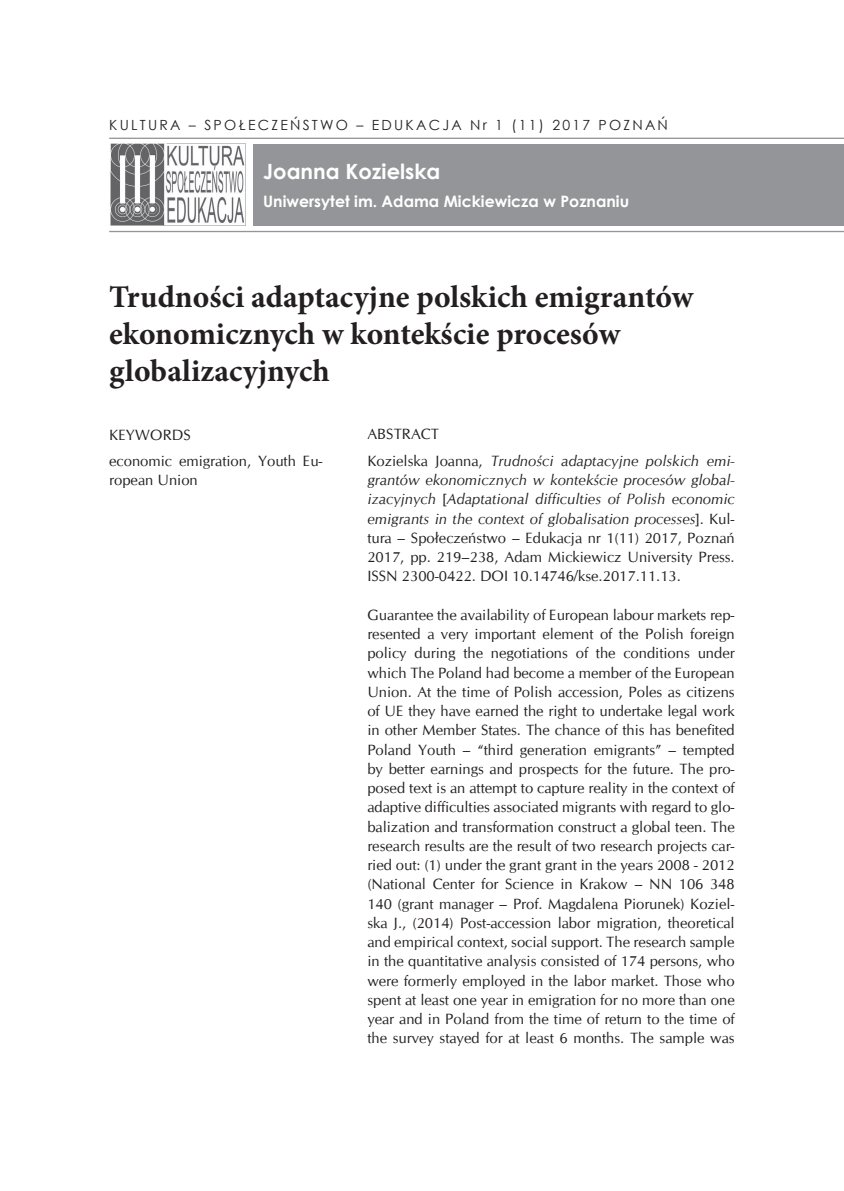
<style>
.page{position:relative;width:844px;height:1191px;background:#fff}
.page>*{position:absolute;margin:0;border:0;box-sizing:border-box;transform-origin:0 0}
.t1{font:700 31.5px/36.8px "Minion Pro";color:#231f20}
.t2{font:700 21px "Century Gothic";color:#fff}
.t3{font:700 15.75px "Century Gothic";color:#fff}
.t4{font:14.88px/19.2px "CG Omega";color:#231f20;text-align:justify}
.t5{font:italic 14.88px/19.2px "CG Omega";color:#231f20}
.t6{font:14px "Century Gothic";letter-spacing:.16em;color:#231f20}
.s1{font-style:normal}
</style>
<div class="page">
<div style="left:253px;top:144px;width:590px;height:82px;background:#939598"></div>
<hr style="left:109px;top:138px;width:734px;height:1px;background:#939598">
<img style="left:110px;top:144px;width:135px;height:82px">
<hr style="left:109px;top:231px;width:734px;height:1px;background:#939598">
<p class="t6" style="left:109px;top:115px;width:560px">KULTURA – SPOŁECZEŃSTWO – EDUKACJA Nr 1 (11) 2017 POZNAŃ</p>
<h2 class="t2" style="left:263px;top:155px;width:179px">Joanna Kozielska</h2>
<p class="t3" style="left:263px;top:189px;width:367px">Uniwersytet im. Adama Mickiewicza w Poznaniu</p>
<h1 class="t1" style="left:109px;top:278px;width:585px">Trudności adaptacyjne polskich emigrantów ekonomicznych w kontekście procesów globalizacyjnych</h1>
<p class="t4" style="left:109px;top:421px;width:215px;line-height:26.2px">KEYWORDS<br>economic emigration, Youth Eu-</p>
<p class="t4" style="left:109px;top:470px;width:90px">ropean Union</p>
<p class="t5" style="left:367px;top:421px;width:369px;line-height:26.2px"><span class="s1">ABSTRACT<br>Kozielska Joanna,</span> Trudności adaptacyjne polskich emi-</p>
<p class="t5" style="left:367px;top:470px;width:369px;text-align:justify">grantów ekonomicznych w kontekście procesów global&shy;izacyjnych <span class="s1">[</span>Adaptational difficulties of Polish economic emigrants in the context of globalisation processes<span class="s1">]. Kul&shy;tura – Społeczeństwo – Edukacja nr 1(11) 2017, Poznań 2017, pp. 219–238, Adam Mickiewicz University Press.<br>ISSN 2300-0422. DOI 10.14746/kse.2017.11.13.</span></p>
<p class="t4" style="left:367px;top:605px;width:369px">Guarantee the availability of European labour markets rep&shy;resented a very important element of the Polish foreign policy during the negotiations of the conditions under which The Poland had become a member of the European Union. At the time of Polish accession, Poles as citizens of UE they have earned the right to undertake legal work in other Member States. The chance of this has benefited Poland Youth – “third generation emigrants” – tempted by better earnings and prospects for the future. The pro&shy;posed text is an attempt to capture reality in the context of adaptive difficulties associated migrants with regard to glo&shy;balization and transformation construct a global teen. The research results are the result of two research projects car&shy;ried out: (1) under the grant grant in the years 2008 - 2012 (National Center for Science in Krakow – NN 106 348<br>140 (grant manager – Prof. Magdalena Piorunek) Koziel&shy;ska J., (2014) Post-accession labor migration, theoretical and empirical context, social support. The research sample in the quantitative analysis consisted of 174 persons, who were formerly employed in the labor market. Those who spent at least one year in emigration for no more than one year and in Poland from the time of return to the time of the survey stayed for at least 6 months. The sample was</p>
</div>
